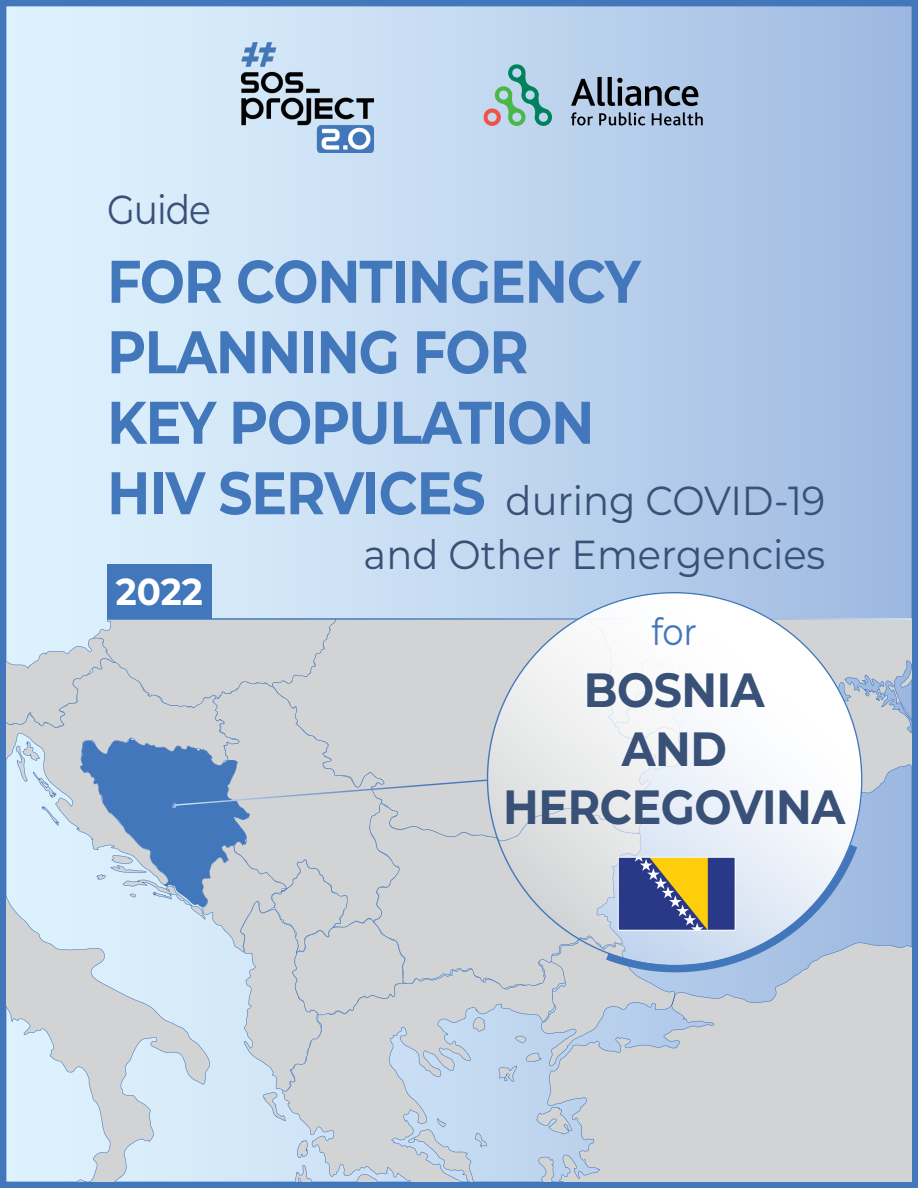
<style>
.page{position:relative;width:918px;height:1188px;background:#fff}
.page>*{position:absolute;margin:0;border:0;box-sizing:border-box;transform-origin:0 0}
.t1{font:700 60px/70.5px "Montserrat";letter-spacing:-.02em;color:#4377bb;scale:.89 1}
.t2{font:700 48px/58.5px "Montserrat";letter-spacing:-.01em;color:#395077;text-align:center;scale:.92 1}
.t3{font:40.5px/54px "Montserrat";color:#395077;text-align:right;scale:.95 1}
.t4{font:40.5px "Montserrat";color:#395077;scale:.89 1}
.t5{font:700 37.5px "Montserrat";color:#fff;scale:.95 1}
.t6{font:37.5px "Montserrat";color:#4377bb;scale:.9 1}
</style>
<div class="page">
<div style="left:0;top:3px;width:918px;height:1185px;background:linear-gradient(to right,#e4f7ff,#a1bae2)"></div>
<div style="left:0;top:0;width:918px;height:1188px;border:6px solid #4377bb"></div>
<svg style="left:489px;top:992px;width:51px;height:190px;background:#c2d6ec"></svg>
<svg style="left:515px;top:1034px;width:14px;height:11px"></svg>
<svg style="left:536px;top:1107px;width:4px;height:27px"></svg>
<svg style="left:498px;top:1065px;width:19px;height:18px"></svg>
<svg style="left:538px;top:1157px;width:2px;height:25px"></svg>
<svg style="left:541px;top:992px;width:371px;height:190px;background:#cdd1d6"></svg>
<svg style="left:524px;top:1052px;width:18px;height:10px"></svg>
<svg style="left:6px;top:729px;width:233px;height:6px"></svg>
<svg style="left:6px;top:620px;width:265px;height:109px;background:#cfd4d8"></svg>
<div style="left:272px;top:620px;width:73px;height:115px;background:#d1d3d4"></div>
<div style="left:345px;top:620px;width:116px;height:115px;background:#d1d3d4"></div>
<svg style="left:863px;top:761px;width:49px;height:232px;background:#a7bddd"></svg>
<svg style="left:888px;top:620px;width:24px;height:141px;background:#c0c9d5"></svg>
<svg style="left:483px;top:64px;width:69px;height:62px;background:#99c1c1"></svg>
<svg style="left:571px;top:69px;width:140px;height:37px;background:#8798af"></svg>
<svg style="left:571px;top:112px;width:22px;height:13px"></svg>
<svg style="left:599px;top:112px;width:46px;height:13px"></svg>
<svg style="left:652px;top:112px;width:51px;height:13px"></svg>
<div style="left:107px;top:564px;width:104px;height:55px;background:#4377bb"></div>
<img style="left:242px;top:42px;width:132px;height:111px">
<hr style="left:107px;top:618px;width:805px;height:2px;background:#fff">
<svg style="left:6px;top:735px;width:483px;height:447px;background:#c4d2df"></svg>
<svg style="left:461px;top:568px;width:427px;height:424px"></svg>
<svg style="left:598px;top:837px;width:265px;height:157px;background:#b1bdcf"></svg>
<div style="left:618px;top:857px;width:117px;height:73px;border:1px solid #fff"></div>
<p class="t4" style="left:107px;top:182px;width:118px">Guide</p>
<p class="t1" style="left:107px;top:245px;width:601px">FOR CONTINGENCY<br>PLANNING FOR<br>KEY POPULATION<br>HIV SERVICES</p>
<p class="t3" style="left:364px;top:472px;width:488px">during COVID-19<br>and Other Emergencies</p>
<p class="t5" style="left:116px;top:567px;width:93px">2022</p>
<p class="t6" style="left:651px;top:606px;width:52px">for</p>
<p class="t2" style="left:503px;top:660px;width:373px">BOSNIA<br>AND<br>HERCEGOVINA</p>
</div>
